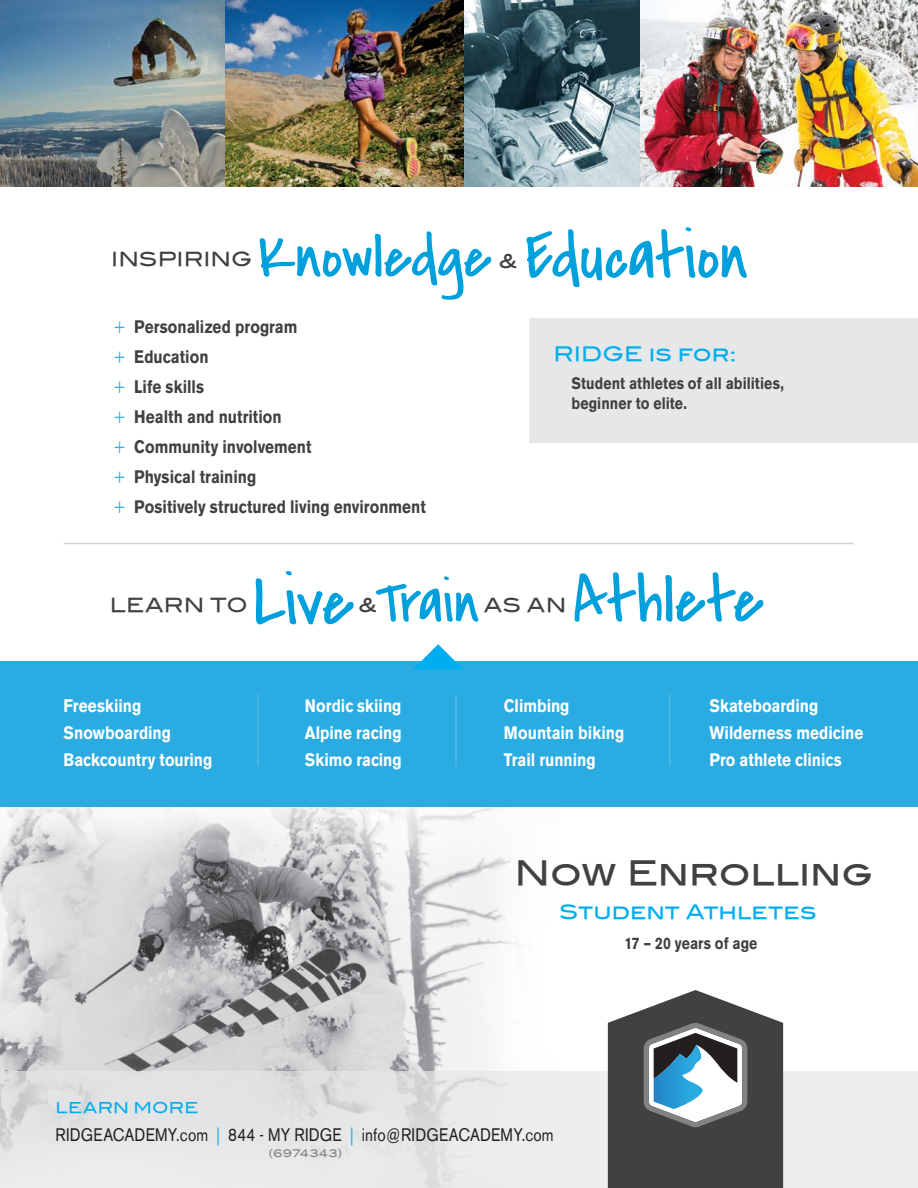
<style>
.page{position:relative;width:918px;height:1188px;background:#fff}
.page>*{position:absolute;margin:0;border:0;box-sizing:border-box;transform-origin:0 0}
.t1{font:69.75px "Covered By Your Grace";color:#00a0dd;scale:1.06 1}
.t2{font:66.9px "Covered By Your Grace";letter-spacing:-.005em;color:#00a0dd;scale:1.06 1}
.t3{font:66px "Covered By Your Grace";color:#00a0dd;scale:1.06 1}
.t4{font:61.5px "Covered By Your Grace";letter-spacing:-.005em;color:#00a0dd;scale:1.06 1}
.t5{font:58.95px "Covered By Your Grace";letter-spacing:-.02em;color:#00a0dd;scale:1.06 1}
.t6{font:33.75px "Blair Md ITCTT Medium";letter-spacing:-.005em;color:#414142}
.t7{font:19.95px "Blair Md ITCTT Medium";color:#00aeef}
.t8{font:19.5px "Blair Md ITCTT Medium";letter-spacing:.01em;color:#414142}
.t9{font:700 18px/27px "Akzidenz Grotesk BE";color:#fff;scale:.85 1}
.t10{font:700 18px/30px "Akzidenz Grotesk BE";color:#414142;scale:.85 1}
.t11{font:18px "Akzidenz Grotesk BE";letter-spacing:.01em;color:#231f20;scale:.85 1}
.t12{font:700 16.5px/19.8px "Akzidenz Grotesk BE";letter-spacing:.005em;color:#414142;scale:.85 1}
.t13{font:15px "Blair Md ITCTT Medium";letter-spacing:.02em;color:#00aeef}
.t14{font:10.5px "Blair Md ITCTT Medium";letter-spacing:.045em;color:#808285}
.s1{font-weight:300;font-size:19.5px;color:#2aabe2}
.s2{color:#2aabe2}
</style>
<div class="page">
<img style="left:0;top:806px;width:558px;height:265px">
<div style="left:0;top:661px;width:918px;height:145px;background:#2aabe2"></div>
<div style="left:0;top:1071px;width:918px;height:117px;background:#e6e7e8"></div>
<svg style="left:608px;top:990px;width:175px;height:198px"></svg>
<img style="left:0;top:0;width:918px;height:186px">
<div style="left:530px;top:318px;width:388px;height:125px;background:#e6e7e8"></div>
<svg style="left:413px;top:644px;width:50px;height:26px"></svg>
<hr style="left:63px;top:543px;width:791px;height:1px;background:#d1d3d4">
<hr style="left:257px;top:694px;width:2px;height:72px;background:#fff">
<hr style="left:455px;top:694px;width:2px;height:72px;background:#fff">
<hr style="left:669px;top:694px;width:1px;height:72px;background:#fff">
<p class="t8" style="left:111px;top:243px;width:143px">INSPIRING</p>
<h3 class="t4" style="left:258px;top:215px;width:222px">Knowledge</h3>
<p class="t10" style="left:114px;top:312px;width:368px"><span class="s1">+</span> Personalized program<br><span class="s1">+</span> Education<br><span class="s1">+</span> Life skills<br><span class="s1">+</span> Health and nutrition<br><span class="s1">+</span> Community involvement<br><span class="s1">+</span> Physical training<br><span class="s1">+</span> Positively structured living environment</p>
<p class="t8" style="left:499px;top:245px;width:20px">&amp;</p>
<h3 class="t3" style="left:525px;top:212px;width:212px">Education</h3>
<p class="t7" style="left:554px;top:337px;width:185px">RIDGE is for:</p>
<p class="t12" style="left:572px;top:374px;width:251px">Student athletes of all abilities, beginner to elite.</p>
<p class="t8" style="left:110px;top:590px;width:139px">LEARN TO</p>
<h1 class="t1" style="left:254px;top:555px;width:96px">Live</h1>
<h3 class="t5" style="left:375px;top:563px;width:100px">Train</h3>
<p class="t8" style="left:484px;top:590px;width:84px">AS AN</p>
<p class="t8" style="left:359px;top:590px;width:20px">&amp;</p>
<h2 class="t2" style="left:573px;top:555px;width:182px">Athlete</h2>
<p class="t9" style="left:64px;top:692px;width:177px">Freeskiing<br>Snowboarding<br>Backcountry touring</p>
<p class="t9" style="left:305px;top:692px;width:116px;text-align:justify">Nordic skiing Alpine racing Skimo racing</p>
<p class="t9" style="left:504px;top:692px;width:143px">Climbing<br>Mountain biking<br>Trail running</p>
<p class="t9" style="left:710px;top:692px;width:183px">Skateboarding<br>Wilderness medicine<br>Pro athlete clinics</p>
<h3 class="t6" style="left:515px;top:846px;width:360px">Now Enrolling</h3>
<p class="t7" style="left:559px;top:895px;width:258px">Student Athletes</p>
<p class="t12" style="left:624px;top:933px;width:158px">17 – 20 years of age</p>
<p class="t13" style="left:56px;top:1095px;width:144px">LEARN MORE</p>
<p class="t11" style="left:56px;top:1124px;width:588px">RIDGEACADEMY.com <span class="s2">|</span> 844 - MY RIDGE <span class="s2">|</span> info@RIDGEACADEMY.com</p>
<p class="t14" style="left:269px;top:1145px;width:75px">(6974343)</p>
</div>
